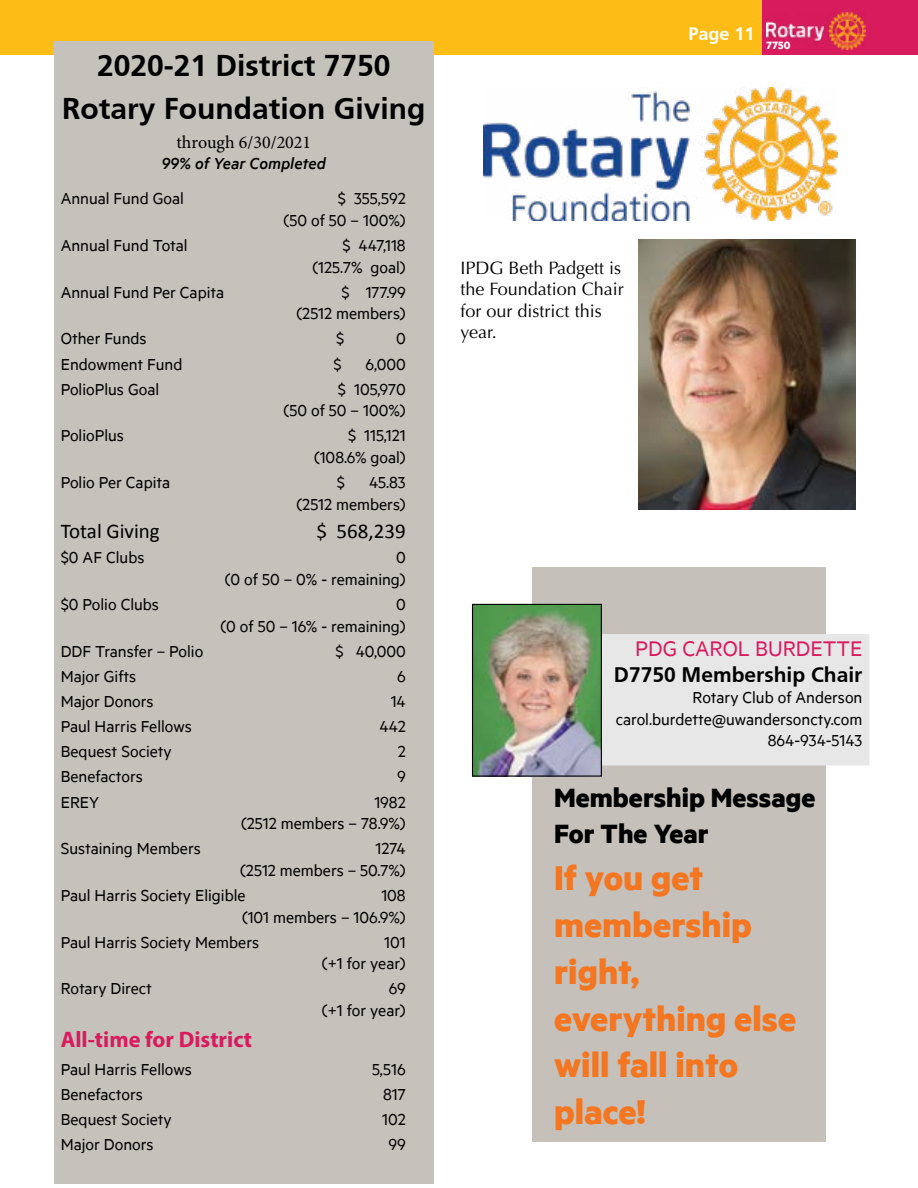
<style>
.page{position:relative;width:918px;height:1188px;background:#fff}
.page>*{position:absolute;margin:0;border:0;box-sizing:border-box;transform-origin:0 0}
.t1{font:700 39px/46.8px "Metric";color:#f47621}
.t2{font:700 30px/43.2px "Frutiger";color:#000;text-align:center}
.t3{font:700 30px/36px "Metric";color:#000}
.t4{font:24px "Metric";color:#d81b5d}
.t5{font:700 22.5px "Myriad Pro";color:#d81b5d}
.t6{font:700 21px "Frutiger";color:#000}
.t7{font:21px "Calibri";color:#000}
.t8{font:18px/21.6px "Metric";color:#000;text-align:right}
.t9{font:18px/21.6px "Optima";color:#000}
.t10{font:italic 500 18px "Metric";color:#000}
.t11{font:18px "Minion Pro";color:#000}
.t12{font:700 18px "Frutiger";color:#fff}
.t13{font:700 12px "Metric";color:#fff}
</style>
<div class="page">
<div style="left:761px;top:0;width:157px;height:55px;background:#d81b5d"></div>
<div style="left:0;top:0;width:761px;height:55px;background:#fdbd16"></div>
<img style="left:766px;top:13px;width:100px;height:37px">
<div style="left:532px;top:567px;width:294px;height:575px;background:#c5c1ba"></div>
<img style="left:483px;top:88px;width:354px;height:132px">
<div style="left:602px;top:634px;width:267px;height:131px;background:#e8e7e8"></div>
<img style="left:474px;top:606px;width:126px;height:169px">
<div style="left:472px;top:604px;width:130px;height:173px;border:1px solid #000"></div>
<div style="left:54px;top:41px;width:380px;height:1143px;background:#c5c1bb"></div>
<img style="left:639px;top:240px;width:217px;height:270px">
<h2 class="t2" style="left:62px;top:44px;width:365px">2020-21 District 7750<br>Rotary Foundation Giving</h2>
<p class="t11" style="left:176px;top:130px;width:136px">through 6/30/2021</p>
<p class="t10" style="left:162px;top:153px;width:166px">99% of Year Completed</p>
<p class="t8" style="left:61px;top:187px;width:125px">Annual Fund Goal</p>
<p class="t8" style="left:284px;top:187px;width:124px">$ 355,592<br>(50 of 50 – 100%)</p>
<p class="t8" style="left:61px;top:234px;width:128px">Annual Fund Total</p>
<p class="t8" style="left:313px;top:234px;width:95px">$ 447,118 (125.7% goal)</p>
<p class="t8" style="left:61px;top:281px;width:165px">Annual Fund Per Capita</p>
<p class="t8" style="left:296px;top:281px;width:111px">$ 177.99<br>(2512 members)</p>
<p class="t8" style="left:61px;top:327px;width:87px">Other Funds</p>
<p class="t8" style="left:336px;top:327px;width:10px">$</p>
<p class="t8" style="left:396px;top:327px;width:11px">0</p>
<p class="t8" style="left:61px;top:353px;width:123px">Endowment Fund</p>
<p class="t8" style="left:333px;top:353px;width:10px">$</p>
<p class="t8" style="left:366px;top:353px;width:42px">6,000</p>
<p class="t8" style="left:61px;top:378px;width:100px">PolioPlus Goal</p>
<p class="t8" style="left:284px;top:378px;width:124px">$ 105,970<br>(50 of 50 – 100%)</p>
<p class="t8" style="left:61px;top:424px;width:65px">PolioPlus</p>
<p class="t8" style="left:314px;top:424px;width:93px">$ 115,121 (108.6% goal)</p>
<p class="t8" style="left:61px;top:471px;width:111px">Polio Per Capita</p>
<p class="t8" style="left:337px;top:471px;width:10px">$</p>
<p class="t8" style="left:296px;top:471px;width:111px">45.83<br>(2512 members)</p>
<p class="t7" style="left:61px;top:517px;width:101px">Total Giving</p>
<p class="t7" style="left:317px;top:517px;width:91px">$ 568,239</p>
<p class="t8" style="left:61px;top:546px;width:85px">$0 AF Clubs</p>
<p class="t8" style="left:225px;top:546px;width:182px">0<br>(0 of 50 – 0% - remaining)</p>
<p class="t8" style="left:61px;top:593px;width:100px">$0 Polio Clubs</p>
<p class="t8" style="left:220px;top:593px;width:187px">0<br>(0 of 50 – 16% - remaining)</p>
<p class="t8" style="left:61px;top:640px;width:144px">DDF Transfer – Polio</p>
<p class="t8" style="left:336px;top:640px;width:72px">$ 40,000</p>
<p class="t8" style="left:61px;top:665px;width:77px">Major Gifts</p>
<p class="t8" style="left:397px;top:665px;width:10px">6</p>
<p class="t8" style="left:61px;top:690px;width:94px">Major Donors</p>
<p class="t8" style="left:391px;top:690px;width:17px">14</p>
<p class="t8" style="left:61px;top:715px;width:133px">Paul Harris Fellows</p>
<p class="t8" style="left:380px;top:715px;width:28px">442</p>
<p class="t8" style="left:61px;top:740px;width:112px">Bequest Society</p>
<p class="t8" style="left:398px;top:740px;width:9px">2</p>
<p class="t8" style="left:61px;top:765px;width:84px">Benefactors</p>
<p class="t8" style="left:397px;top:765px;width:10px">9</p>
<p class="t8" style="left:61px;top:791px;width:40px">EREY</p>
<p class="t8" style="left:241px;top:791px;width:166px">1982<br>(2512 members – 78.9%)</p>
<p class="t8" style="left:61px;top:837px;width:142px">Sustaining Members</p>
<p class="t8" style="left:240px;top:837px;width:167px">1274<br>(2512 members – 50.7%)</p>
<p class="t8" style="left:61px;top:884px;width:186px">Paul Harris Society Eligible</p>
<p class="t8" style="left:242px;top:884px;width:165px">108<br>(101 members – 106.9%)</p>
<p class="t8" style="left:61px;top:931px;width:200px">Paul Harris Society Members</p>
<p class="t8" style="left:322px;top:931px;width:85px">101<br>(+1 for year)</p>
<p class="t8" style="left:61px;top:977px;width:93px">Rotary Direct</p>
<p class="t8" style="left:322px;top:977px;width:85px">69<br>(+1 for year)</p>
<p class="t5" style="left:61px;top:1024px;width:193px">All-time for District</p>
<p class="t8" style="left:61px;top:1058px;width:133px">Paul Harris Fellows</p>
<p class="t8" style="left:372px;top:1058px;width:35px">5,516</p>
<p class="t8" style="left:61px;top:1083px;width:84px">Benefactors</p>
<p class="t8" style="left:383px;top:1083px;width:24px">817</p>
<p class="t8" style="left:61px;top:1108px;width:112px">Bequest Society</p>
<p class="t8" style="left:382px;top:1108px;width:25px">102</p>
<p class="t8" style="left:61px;top:1133px;width:94px">Major Donors</p>
<p class="t8" style="left:388px;top:1133px;width:19px">99</p>
<p class="t12" style="left:689px;top:23px;width:68px">Page 11</p>
<p class="t13" style="left:766px;top:38px;width:25px">7750</p>
<p class="t9" style="left:461px;top:257px;width:165px">IPDG Beth Padgett is the Foundation Chair for our district this year.</p>
<h3 class="t4" style="left:635px;top:635px;width:229px">PDG CAROL BURDETTE</h3>
<p class="t6" style="left:614px;top:662px;width:250px">D7750 Membership Chair</p>
<p class="t8" style="left:616px;top:686px;width:248px">Rotary Club of Anderson carol.burdette@uwandersoncty.com<br>864-934-5143</p>
<h2 class="t3" style="left:554px;top:779px;width:263px">Membership Message<br>For The Year</h2>
<h1 class="t1" style="left:554px;top:853px;width:244px">If you get membership right, everything else will fall into place!</h1>
</div>
